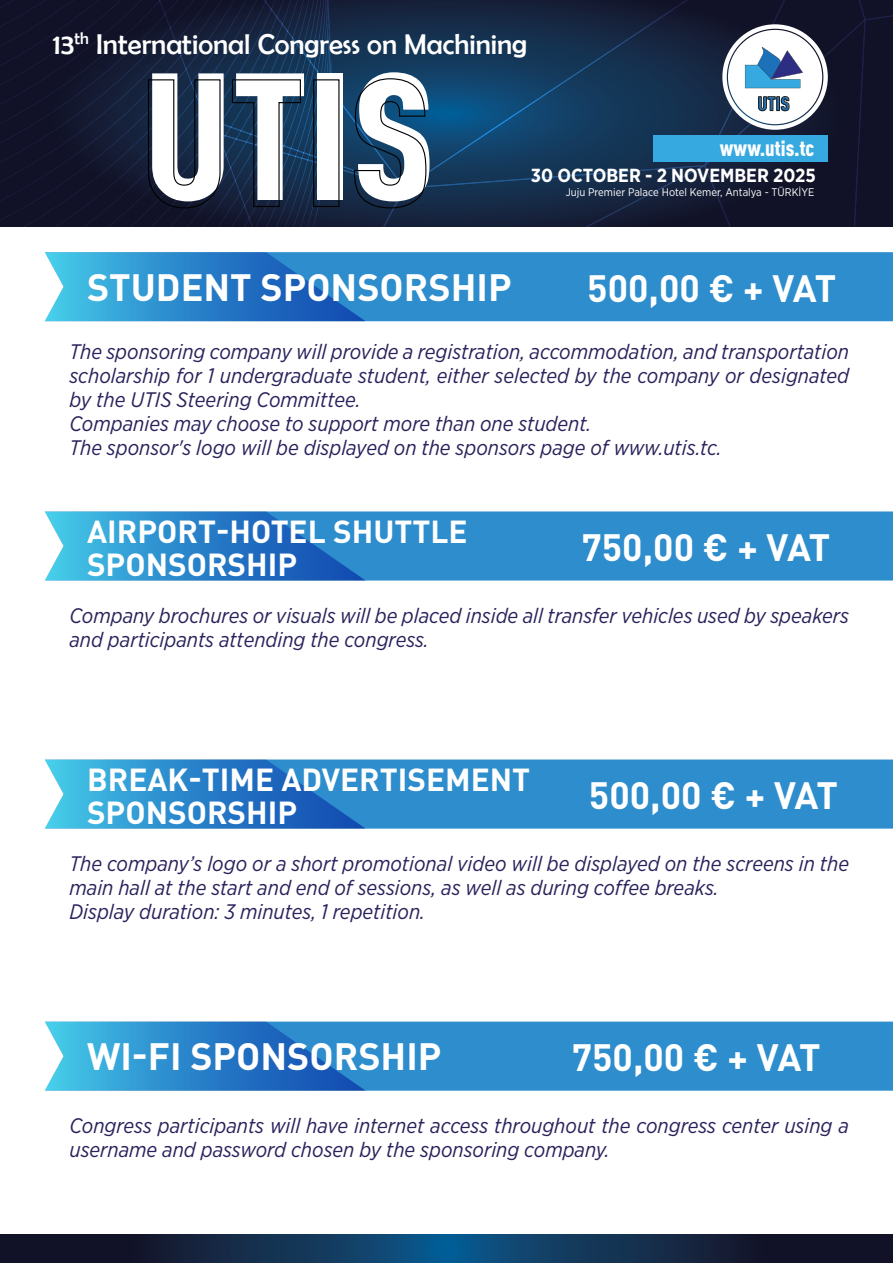
<style>
.page{position:relative;width:893px;height:1263px;background:#fff}
.page>*{position:absolute;margin:0;border:0;box-sizing:border-box;transform-origin:0 0}
.t1{font:900 condensed 177.75px "DIN Web W07";color:#fff}
.t2{font:700 37.65px "DIN Pro";color:#fff}
.t3{font:700 31.5px/33px "DIN Pro";color:#fff}
.t4{font:28.8px "Berlin Sans FB";color:#fff}
.t5{font:900 condensed 21.6px "DIN Web W07";color:#fff}
.t6{font:italic 21px/24px "Gotham Narrow";color:#29235c}
.t7{font:900 condensed 19.5px "DIN Web W07";color:#1d71b8}
.t8{font:700 18.9px "Gotham Narrow";color:#fff}
.t9{font:11.1px "Gotham Narrow";color:#fff}
</style>
<div class="page">
<div style="left:45px;top:759px;width:848px;height:70px;background:#2d8dcd"></div>
<svg style="left:45px;top:760px;width:321px;height:68px;background:#318dce"></svg>
<div style="left:366px;top:511px;width:527px;height:69px;background:#2d8dcd"></div>
<svg style="left:45px;top:511px;width:321px;height:69px;background:#338ece"></svg>
<div style="left:366px;top:252px;width:527px;height:69px;background:#2d8dcd"></div>
<svg style="left:45px;top:252px;width:321px;height:69px;background:#328dce"></svg>
<div style="left:45px;top:1021px;width:848px;height:70px;background:#2d8dcd"></div>
<svg style="left:45px;top:1022px;width:321px;height:68px;background:#318dce"></svg>
<svg style="left:0;top:1234px;width:893px;height:29px;background:#112b4a"></svg>
<svg style="left:0;top:0;width:893px;height:226px;background:#1c314e"></svg>
<h3 class="t4" style="left:53px;top:28px;width:476px">13<sup>th</sup> International Congress on Machining</h3>
<h1 class="t1" style="left:143px;top:2px;width:294px">UTIS</h1>
<p class="t7" style="left:758px;top:89px;width:34px">UTIS</p>
<p class="t5" style="left:720px;top:132px;width:96px">www.utis.tc</p>
<p class="t8" style="left:531px;top:163px;width:287px">30 OCTOBER - 2 NOVEMBER 2025</p>
<p class="t9" style="left:566px;top:185px;width:250px">Juju Premier Palace Hotel Kemer, Antalya - TÜRKİYE</p>
<h2 class="t2" style="left:87px;top:261px;width:426px">STUDENT SPONSORSHIP</h2>
<h2 class="t2" style="left:587px;top:263px;width:250px">500,00 € + VAT</h2>
<p class="t6" style="left:69px;top:339px;width:781px">The sponsoring company will provide a registration, accommodation, and transportation scholarship for 1 undergraduate student, either selected by the company or designated by the UTIS Steering Committee.<br>Companies may choose to support more than one student.<br>The sponsor's logo will be displayed on the sponsors page of www.utis.tc.</p>
<h3 class="t3" style="left:87px;top:514px;width:382px">AIRPORT-HOTEL SHUTTLE<br>SPONSORSHIP</h3>
<h2 class="t2" style="left:581px;top:522px;width:250px">750,00 € + VAT</h2>
<p class="t6" style="left:69px;top:603px;width:781px">Company brochures or visuals will be placed inside all transfer vehicles used by speakers and participants attending the congress.</p>
<h3 class="t3" style="left:87px;top:762px;width:445px">BREAK-TIME ADVERTISEMENT<br>SPONSORSHIP</h3>
<h2 class="t2" style="left:589px;top:770px;width:250px">500,00 € + VAT</h2>
<p class="t6" style="left:69px;top:851px;width:781px">The company’s logo or a short promotional video will be displayed on the screens in the main hall at the start and end of sessions, as well as during coffee breaks.<br>Display duration: 3 minutes, 1 repetition.</p>
<h2 class="t2" style="left:87px;top:1031px;width:356px">WI-FI SPONSORSHIP</h2>
<h2 class="t2" style="left:572px;top:1032px;width:250px">750,00 € + VAT</h2>
<p class="t6" style="left:69px;top:1113px;width:781px">Congress participants will have internet access throughout the congress center using a username and password chosen by the sponsoring company.</p>
</div>
